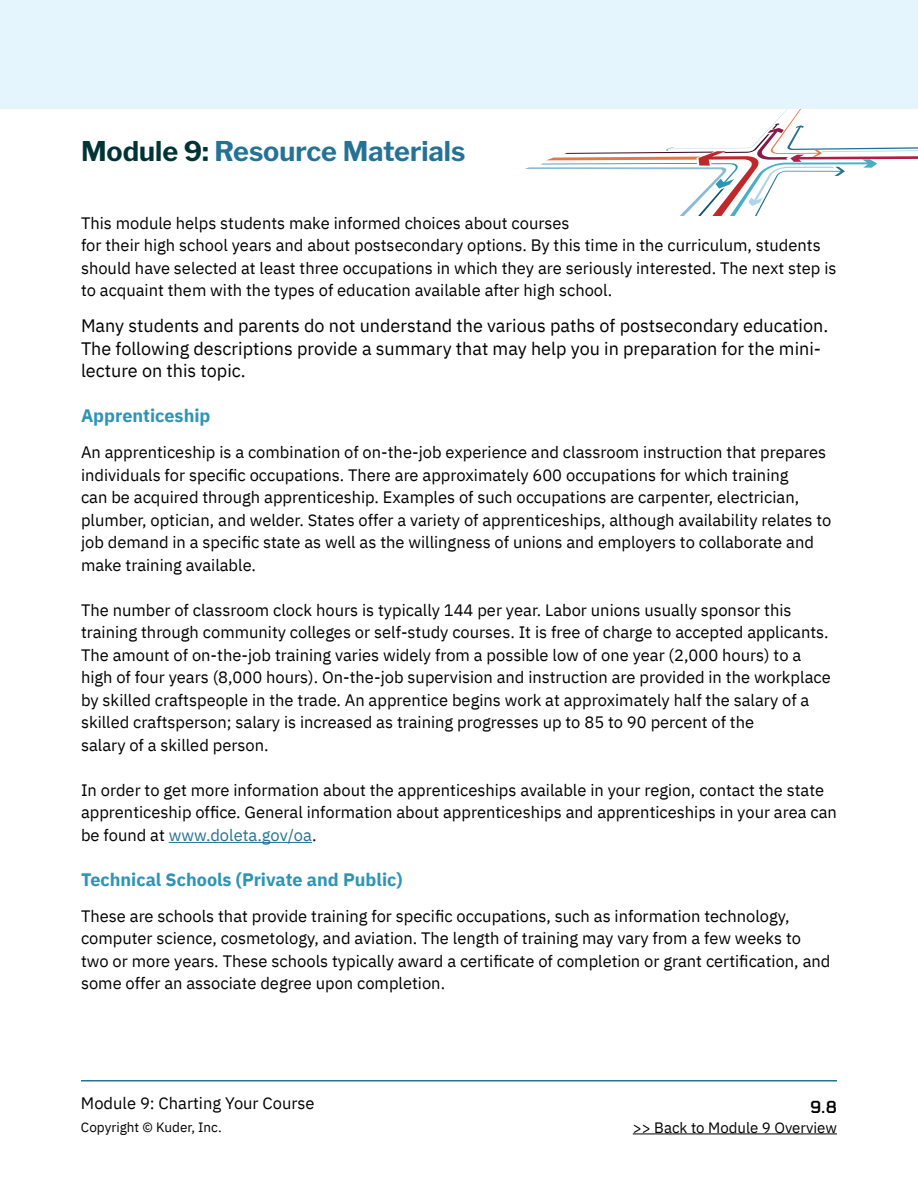
<style>
.page{position:relative;width:918px;height:1188px;background:#fff}
.page>*{position:absolute;margin:0;border:0;box-sizing:border-box;transform-origin:0 0}
.t1{font:700 27px "Libre Franklin";color:#257294}
.t2{font:18px/22.5px "IBM Plex Sans";color:#000}
.t3{font:700 18px "IBM Plex Sans";color:#2e94b5}
.t4{font:16.5px/22.5px "IBM Plex Sans";color:#000}
.t5{font:500 16.5px "Tomorrow";color:#000}
.t6{font:15px "IBM Plex Sans";color:#000}
.t7{font:13.5px "IBM Plex Sans";color:#000}
.s1{color:#013336}
.s2{color:#257294}
</style>
<div class="page">
<hr style="left:81px;top:1080px;width:756px;height:2px;background:#257294">
<hr style="left:633px;top:1133px;width:204px;height:1px;background:#000">
<svg style="left:525px;top:108px;width:393px;height:108px"></svg>
<div style="left:0;top:0;width:918px;height:108px;background:#e4f5fd"></div>
<hr style="left:169px;top:842px;width:143px;height:1px;background:#257294">
<h1 class="t1" style="left:81px;top:130px;width:386px"><span class="s1">Module 9:</span> Resource Materials</h1>
<p class="t4" style="left:81px;top:210px;width:757px">This module helps students make informed choices about courses<br>for their high school years and about postsecondary options. By this time in the curriculum, students should have selected at least three occupations in which they are seriously interested. The next step is to acquaint them with the types of education available after high school.</p>
<p class="t2" style="left:81px;top:313px;width:749px">Many students and parents do not understand the various paths of postsecondary education.<br>The following descriptions provide a summary that may help you in preparation for the mini&shy;lecture on this topic.</p>
<p class="t3" style="left:81px;top:402px;width:131px">Apprenticeship</p>
<p class="t4" style="left:81px;top:440px;width:752px">An apprenticeship is a combination of on-the-job experience and classroom instruction that prepares individuals for specific occupations. There are approximately 600 occupations for which training<br>can be acquired through apprenticeship. Examples of such occupations are carpenter, electrician, plumber, optician, and welder. States offer a variety of apprenticeships, although availability relates to job demand in a specific state as well as the willingness of unions and employers to collaborate and make training available.</p>
<p class="t4" style="left:81px;top:597px;width:751px">The number of classroom clock hours is typically 144 per year. Labor unions usually sponsor this training through community colleges or self-study courses. It is free of charge to accepted applicants.<br>The amount of on-the-job training varies widely from a possible low of one year (2,000 hours) to a high of four years (8,000 hours). On-the-job supervision and instruction are provided in the workplace by skilled craftspeople in the trade. An apprentice begins work at approximately half the salary of a skilled craftsperson; salary is increased as training progresses up to 85 to 90 percent of the<br>salary of a skilled person.</p>
<p class="t4" style="left:81px;top:777px;width:758px">In order to get more information about the apprenticeships available in your region, contact the state apprenticeship office. General information about apprenticeships and apprenticeships in your area can be found at <span class="s2">www.doleta.gov/oa</span>.</p>
<p class="t3" style="left:81px;top:865px;width:323px">Technical Schools (Private and Public)</p>
<p class="t4" style="left:81px;top:903px;width:751px">These are schools that provide training for specific occupations, such as information technology, computer science, cosmetology, and aviation. The length of training may vary from a few weeks to two or more years. These schools typically award a certificate of completion or grant certification, and some offer an associate degree upon completion.</p>
<p class="t4" style="left:81px;top:1091px;width:235px">Module 9: Charting Your Course</p>
<p class="t7" style="left:81px;top:1117px;width:142px">Copyright © Kuder, Inc.</p>
<p class="t5" style="left:810px;top:1093px;width:28px">9.8</p>
<p class="t6" style="left:633px;top:1116px;width:206px">&gt;&gt; Back to Module 9 Overview</p>
</div>
